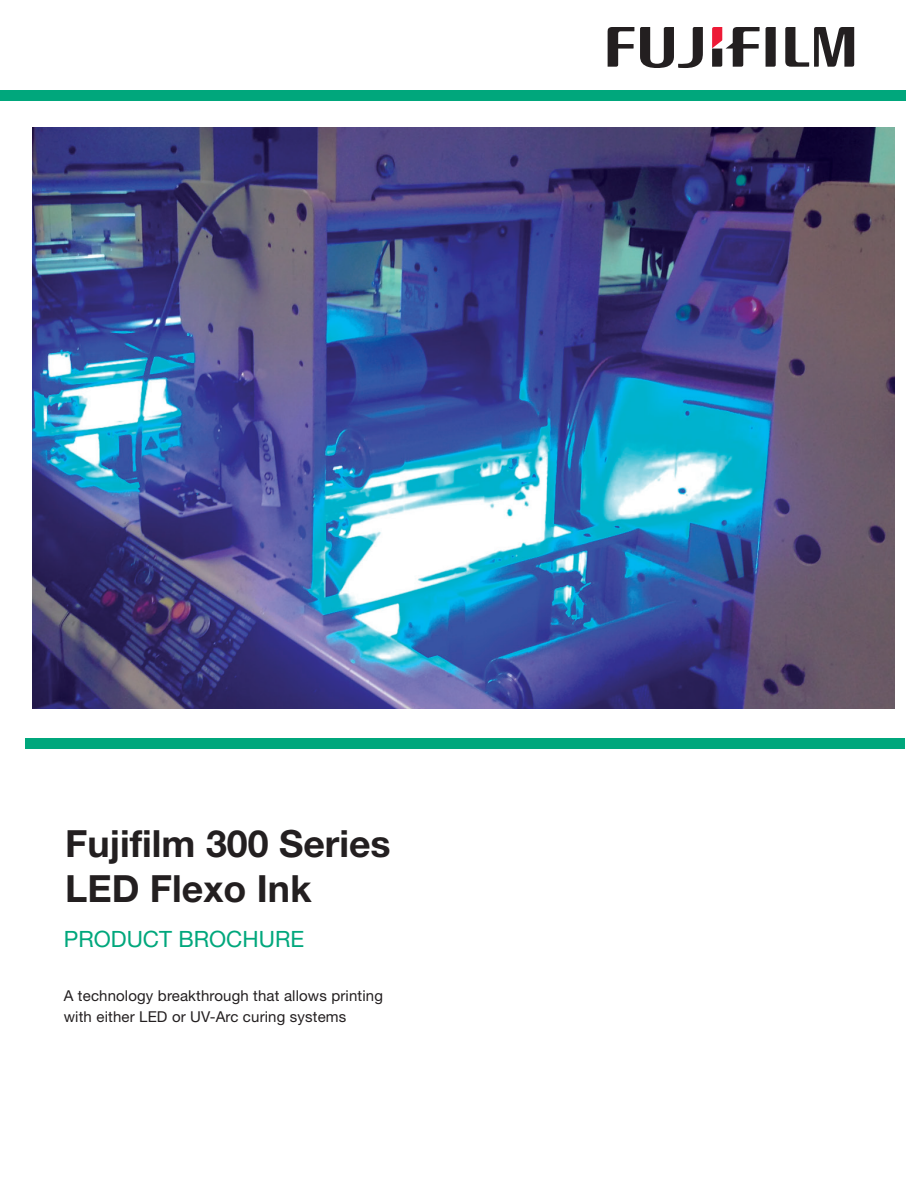
<style>
.page{position:relative;width:918px;height:1188px;background:#fff}
.page>*{position:absolute;margin:0;border:0;box-sizing:border-box;transform-origin:0 0}
.t1{font:700 37.5px/45px "Helvetica Neue LT Pro";color:#231f20}
.t2{font:22.5px "Helvetica Neue";color:#00a77c}
.t3{font:15px/21px "Helvetica Neue";letter-spacing:.01em;color:#231f20}
</style>
<div class="page">
<svg style="left:766px;top:27px;width:10px;height:40px"></svg>
<svg style="left:608px;top:27px;width:26px;height:40px"></svg>
<svg style="left:785px;top:27px;width:69px;height:40px"></svg>
<svg style="left:640px;top:27px;width:63px;height:41px"></svg>
<svg style="left:712px;top:27px;width:48px;height:40px"></svg>
<div style="left:0;top:90px;width:904px;height:11px;background:#00a77c"></div>
<div style="left:25px;top:739px;width:879px;height:10px;background:#00a77c"></div>
<img style="left:33px;top:127px;width:861px;height:582px">
<h1 class="t1" style="left:65px;top:820px;width:327px">Fujifilm 300 Series<br>LED Flexo Ink</h1>
<h2 class="t2" style="left:64px;top:925px;width:242px">PRODUCT BROCHURE</h2>
<p class="t3" style="left:64px;top:985px;width:321px">A technology breakthrough that allows printing with either LED or UV-Arc curing systems</p>
</div>
